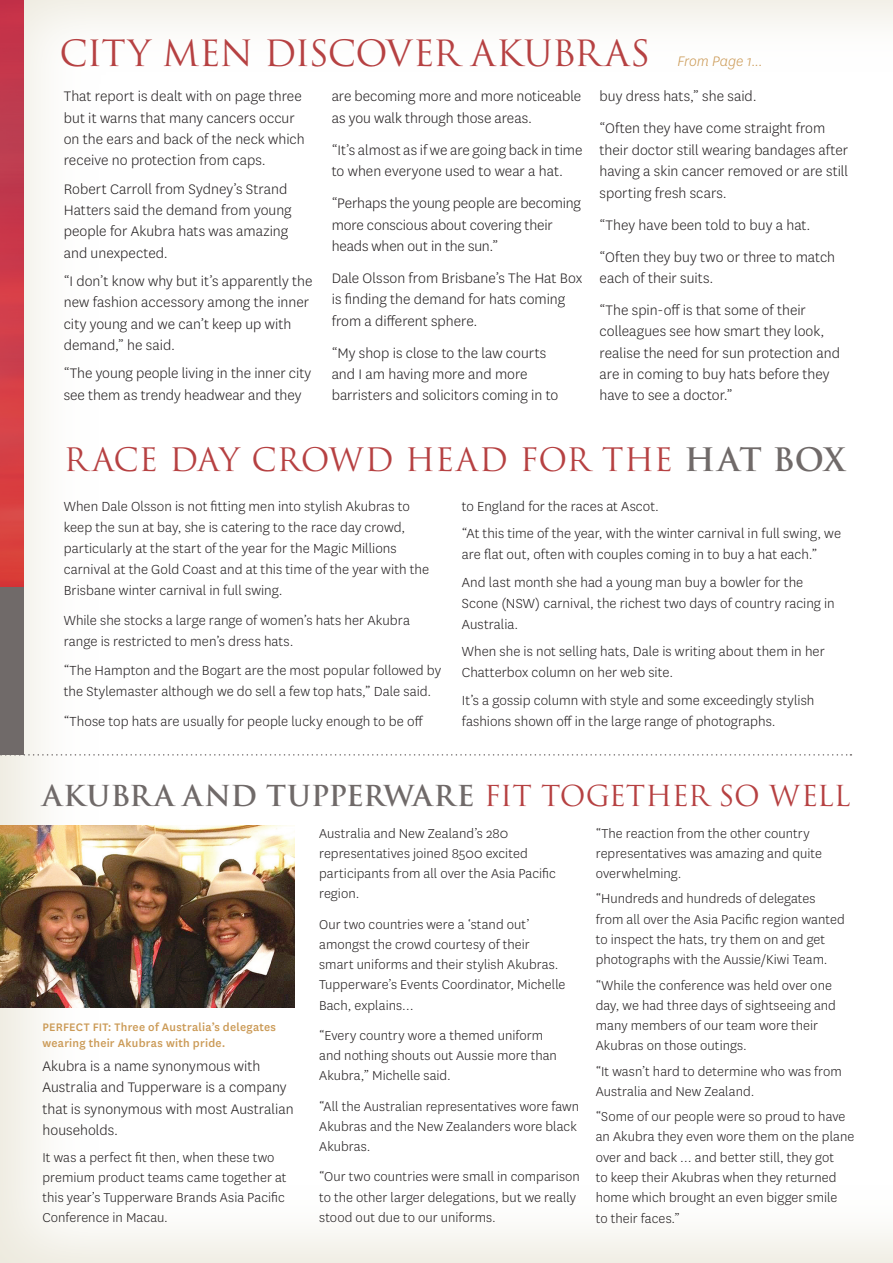
<style>
.page{position:relative;width:893px;height:1263px;background:#fff}
.page>*{position:absolute;margin:0;border:0;box-sizing:border-box;transform-origin:0 0}
.Head1{font:35.25px "Trajan";letter-spacing:-.02em;color:#b64142}
.Head1-2{font:31.5px "Trajan";color:#b64142}
.Head1-3{font:700 28.2px "Trajan";letter-spacing:.01em;color:#706a69}
.TextFrontPage{font:300 16.2px/21.3px "National";color:#231f20}
.TextFrontPage-2{font:italic 300 16.2px "National";letter-spacing:-.005em;color:#cb9a56}
.TextSmaller{font:300 15.3px/21px "National";letter-spacing:.005em;color:#231f20}
.TextSmaller-2{font:300 15px/20.2px "National";letter-spacing:.005em;color:#231f20}
.t1{font:500 12.75px/15.8px "National";letter-spacing:.02em;color:#cb9a56}
.s1{font-weight:700;color:#706a69}
.s2{font-weight:400;color:#b64142}
</style>
<div class="page">
<img style="left:0;top:0;width:893px;height:1263px">
<img style="left:0;top:0;width:23px;height:588px">
<div style="left:0;top:588px;width:23px;height:167px;background:#706a69"></div>
<img style="left:0;top:825px;width:295px;height:182px">
<svg style="left:0;top:754px;width:851px;height:2px"></svg>
<p class="Head1" style="left:60px;top:32px;width:592px">CITY MEN DISCOVER AKUBRAS</p>
<p class="TextFrontPage-2" style="left:677px;top:51px;width:87px">From Page 1...</p>
<p class="TextFrontPage" style="left:64px;top:85px;width:242px">That report is dealt with on page three but it warns that many cancers occur on the ears and back of the neck which receive no protection from caps.</p>
<p class="TextFrontPage" style="left:64px;top:178px;width:229px">Robert Carroll from Sydney’s Strand<br>Hatters said the demand from young people for Akubra hats was amazing and unexpected.</p>
<p class="TextFrontPage" style="left:64px;top:270px;width:250px">“I don’t know why but it’s apparently the new fashion accessory among the inner city young and we can’t keep up with demand,” he said.</p>
<p class="TextFrontPage" style="left:64px;top:362px;width:249px">“The young people living in the inner city see them as trendy headwear and they</p>
<p class="TextFrontPage" style="left:332px;top:85px;width:251px">are becoming more and more noticeable as you walk through those areas.</p>
<p class="TextFrontPage" style="left:332px;top:139px;width:252px">“It’s almost as if we are going back in time to when everyone used to wear a hat.</p>
<p class="TextFrontPage" style="left:332px;top:192px;width:251px">“Perhaps the young people are becoming more conscious about covering their heads when out in the sun.”</p>
<p class="TextFrontPage" style="left:332px;top:267px;width:252px">Dale Olsson from Brisbane’s The Hat Box is finding the demand for hats coming from a different sphere.</p>
<p class="TextFrontPage" style="left:332px;top:342px;width:228px">“My shop is close to the law courts and I am having more and more barristers and solicitors coming in to</p>
<p class="TextFrontPage" style="left:600px;top:85px;width:159px">buy dress hats,” she said.</p>
<p class="TextFrontPage" style="left:600px;top:117px;width:250px">“Often they have come straight from their doctor still wearing bandages after having a skin cancer removed or are still sporting fresh scars.</p>
<p class="TextFrontPage" style="left:600px;top:213px;width:212px">“They have been told to buy a hat.</p>
<p class="TextFrontPage" style="left:600px;top:245px;width:237px">“Often they buy two or three to match each of their suits.</p>
<p class="TextFrontPage" style="left:600px;top:299px;width:242px">“The spin-off is that some of their colleagues see how smart they look, realise the need for sun protection and are in coming to buy hats before they have to see a doctor.”</p>
<p class="Head1-2" style="left:64px;top:441px;width:783px">RACE DAY CROWD HEAD FOR THE <span class="s1">HAT BOX</span></p>
<p class="TextSmaller" style="left:64px;top:495px;width:367px">When Dale Olsson is not fitting men into stylish Akubras to keep the sun at bay, she is catering to the race day crowd, particularly at the start of the year for the Magic Millions carnival at the Gold Coast and at this time of the year with the Brisbane winter carnival in full swing.</p>
<p class="TextSmaller" style="left:64px;top:609px;width:348px">While she stocks a large range of women’s hats her Akubra range is restricted to men’s dress hats.</p>
<p class="TextSmaller" style="left:64px;top:659px;width:379px">“The Hampton and the Bogart are the most popular followed by the Stylemaster although we do sell a few top hats,” Dale said.</p>
<p class="TextSmaller" style="left:64px;top:710px;width:361px">“Those top hats are usually for people lucky enough to be off</p>
<p class="TextSmaller" style="left:462px;top:495px;width:199px">to England for the races at Ascot.</p>
<p class="TextSmaller" style="left:462px;top:523px;width:381px">“At this time of the year, with the winter carnival in full swing, we are flat out, often with couples coming in to buy a hat each.”</p>
<p class="TextSmaller" style="left:462px;top:571px;width:374px">And last month she had a young man buy a bowler for the<br>Scone (NSW) carnival, the richest two days of country racing in<br>Australia.</p>
<p class="TextSmaller" style="left:462px;top:640px;width:364px">When she is not selling hats, Dale is writing about them in her<br>Chatterbox column on her web site.</p>
<p class="TextSmaller" style="left:462px;top:689px;width:354px">It’s a gossip column with style and some exceedingly stylish fashions shown off in the large range of photographs.</p>
<p class="Head1-3" style="left:43px;top:778px;width:809px">AKUBRA AND TUPPERWARE <span class="s2">FIT TOGETHER SO WELL</span></p>
<p class="t1" style="left:43px;top:1018px;width:235px">PERFECT FIT: Three of Australia’s delegates wearing their Akubras with pride.</p>
<p class="TextFrontPage" style="left:43px;top:1055px;width:253px">Akubra is a name synonymous with<br>Australia and Tupperware is a company that is synonymous with most Australian households.</p>
<p class="TextSmaller-2" style="left:43px;top:1146px;width:245px">It was a perfect fit then, when these two premium product teams came together at this year’s Tupperware Brands Asia Pacific Conference in Macau.</p>
<p class="TextSmaller-2" style="left:319px;top:822px;width:238px">Australia and New Zealand’s 280 representatives joined 8500 excited participants from all over the Asia Pacific region.</p>
<p class="TextSmaller-2" style="left:319px;top:913px;width:248px">Our two countries were a ‘stand out’ amongst the crowd courtesy of their smart uniforms and their stylish Akubras.<br>Tupperware’s Events Coordinator, Michelle Bach, explains…</p>
<p class="TextSmaller-2" style="left:319px;top:1025px;width:239px">“Every country wore a themed uniform and nothing shouts out Aussie more than<br>Akubra,” Michelle said.</p>
<p class="TextSmaller-2" style="left:319px;top:1095px;width:262px">“All the Australian representatives wore fawn<br>Akubras and the New Zealanders wore black<br>Akubras.</p>
<p class="TextSmaller-2" style="left:319px;top:1166px;width:262px">“Our two countries were small in comparison to the other larger delegations, but we really stood out due to our uniforms.</p>
<p class="TextSmaller-2" style="left:596px;top:822px;width:228px">“The reaction from the other country representatives was amazing and quite overwhelming.</p>
<p class="TextSmaller-2" style="left:596px;top:888px;width:251px">“Hundreds and hundreds of delegates from all over the Asia Pacific region wanted to inspect the hats, try them on and get photographs with the Aussie/Kiwi Team.</p>
<p class="TextSmaller-2" style="left:596px;top:974px;width:242px">“While the conference was held over one day, we had three days of sightseeing and many members of our team wore their Akubras on those outings.</p>
<p class="TextSmaller-2" style="left:596px;top:1060px;width:247px">“It wasn’t hard to determine who was from<br>Australia and New Zealand.</p>
<p class="TextSmaller-2" style="left:596px;top:1106px;width:260px">“Some of our people were so proud to have an Akubra they even wore them on the plane over and back … and better still, they got<br>to keep their Akubras when they returned home which brought an even bigger smile<br>to their faces.”</p>
</div>
